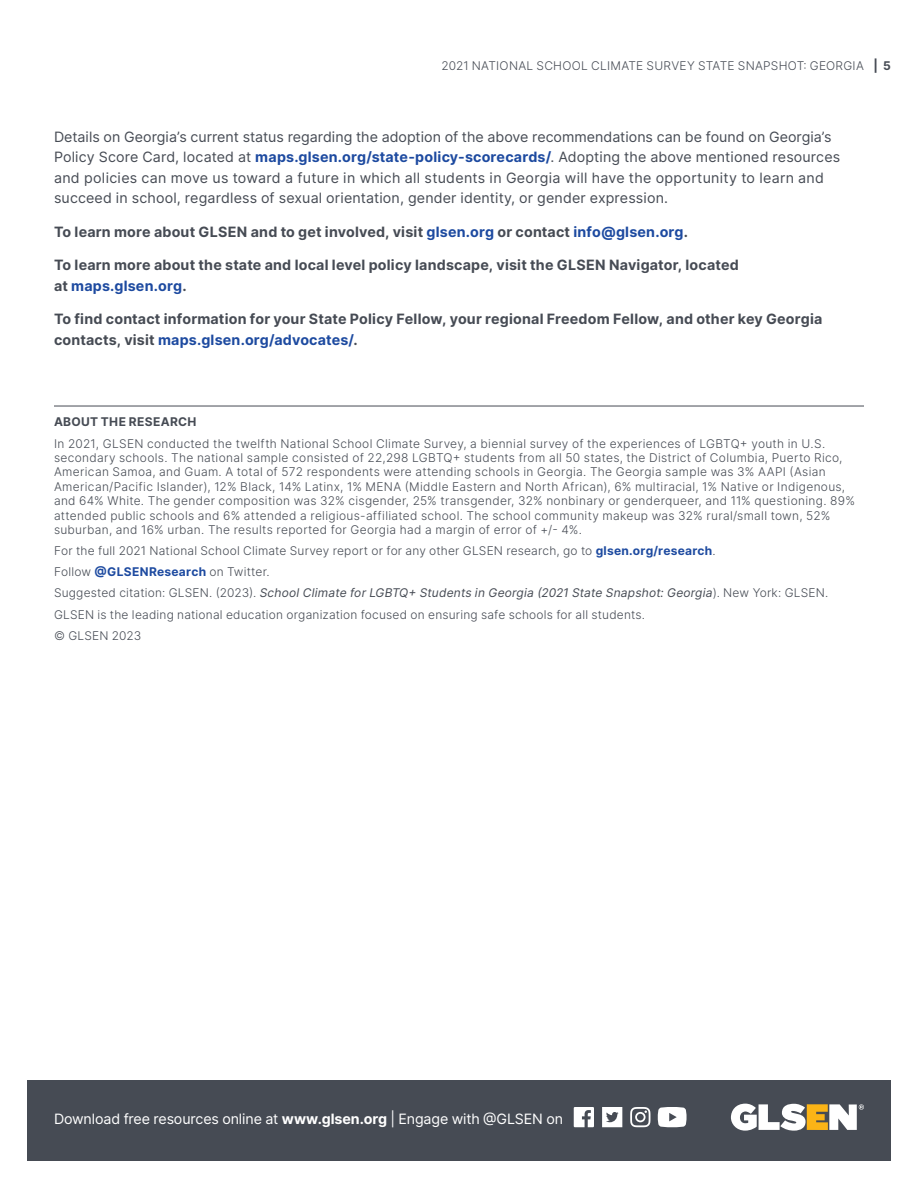
<style>
.page{position:relative;width:918px;height:1188px;background:#fff}
.page>*{position:absolute;margin:0;border:0;box-sizing:border-box;transform-origin:0 0}
.t1{font:14.25px/20.2px "Inter";letter-spacing:.01em;color:#464b54}
.t2{font:700 14.25px/20.2px "Inter";letter-spacing:.015em;color:#464b54}
.t3{font:14.25px "Inter";letter-spacing:-.01em;color:#fff}
.t4{font:300 12px/14.4px "Inter";letter-spacing:.025em;color:#464b54}
.t5{font:700 12px "Inter";letter-spacing:.025em;color:#464b54}
.s1{font-weight:700}
.s2{font-weight:700;color:#1d4aa0}
.s3{color:#1d4aa0}
.s4{font-weight:400;font-style:italic}
</style>
<div class="page">
<div style="left:27px;top:1080px;width:864px;height:81px;background:#464b54"></div>
<svg style="left:574px;top:1107px;width:20px;height:20px"></svg>
<svg style="left:630px;top:1107px;width:20px;height:20px"></svg>
<svg style="left:602px;top:1107px;width:20px;height:20px"></svg>
<svg style="left:658px;top:1107px;width:29px;height:20px"></svg>
<svg style="left:731px;top:1104px;width:133px;height:27px"></svg>
<hr style="left:54px;top:406px;width:810px;height:1px;background:#464b54">
<p class="t4" style="left:442px;top:58px;width:451px">2021 NATIONAL SCHOOL CLIMATE SURVEY STATE SNAPSHOT: GEORGIA <span class="s1">| 5</span></p>
<p class="t1" style="left:54px;top:126px;width:788px">Details on Georgia’s current status regarding the adoption of the above recommendations can be found on Georgia’s Policy Score Card, located at <span class="s2">maps.glsen.org/state-policy-scorecards/</span>. Adopting the above mentioned resources and policies can move us toward a future in which all students in Georgia will have the opportunity to learn and succeed in school, regardless of sexual orientation, gender identity, or gender expression.</p>
<p class="t2" style="left:54px;top:221px;width:636px">To learn more about GLSEN and to get involved, visit <span class="s3">glsen.org</span> or contact <span class="s3">info@glsen.org</span>.</p>
<p class="t2" style="left:54px;top:255px;width:686px">To learn more about the state and local level policy landscape, visit the GLSEN Navigator, located at <span class="s3">maps.glsen.org</span>.</p>
<p class="t2" style="left:54px;top:309px;width:770px">To find contact information for your State Policy Fellow, your regional Freedom Fellow, and other key Georgia contacts, visit <span class="s3">maps.glsen.org/advocates/</span>.</p>
<p class="t5" style="left:54px;top:413px;width:144px">ABOUT THE RESEARCH</p>
<p class="t4" style="left:54px;top:436px;width:802px">In 2021, GLSEN conducted the twelfth National School Climate Survey, a biennial survey of the experiences of LGBTQ+ youth in U.S. secondary schools. The national sample consisted of 22,298 LGBTQ+ students from all 50 states, the District of Columbia, Puerto Rico, American Samoa, and Guam. A total of 572 respondents were attending schools in Georgia. The Georgia sample was 3% AAPI (Asian American/Pacific Islander), 12% Black, 14% Latinx, 1% MENA (Middle Eastern and North African), 6% multiracial, 1% Native or Indigenous, and 64% White. The gender composition was 32% cisgender, 25% transgender, 32% nonbinary or genderqueer, and 11% questioning. 89% attended public schools and 6% attended a religious-affiliated school. The school community makeup was 32% rural/small town, 52% suburban, and 16% urban. The results reported for Georgia had a margin of error of +/- 4%.</p>
<p class="t4" style="left:54px;top:540px;width:776px;line-height:21.1px">For the full 2021 National School Climate Survey report or for any other GLSEN research, go to <span class="s2">glsen.org/research</span>.<br>Follow <span class="s2">@GLSENResearch</span> on Twitter.<br>Suggested citation: GLSEN. (2023). <span class="s4">School Climate for LGBTQ+ Students in Georgia (2021 State Snapshot: Georgia</span>). New York: GLSEN.<br>GLSEN is the leading national education organization focused on ensuring safe schools for all students.<br>© GLSEN 2023</p>
<p class="t3" style="left:54px;top:1108px;width:511px">Download free resources online at <span class="s1">www.glsen.org</span> | Engage with @GLSEN on</p>
</div>
